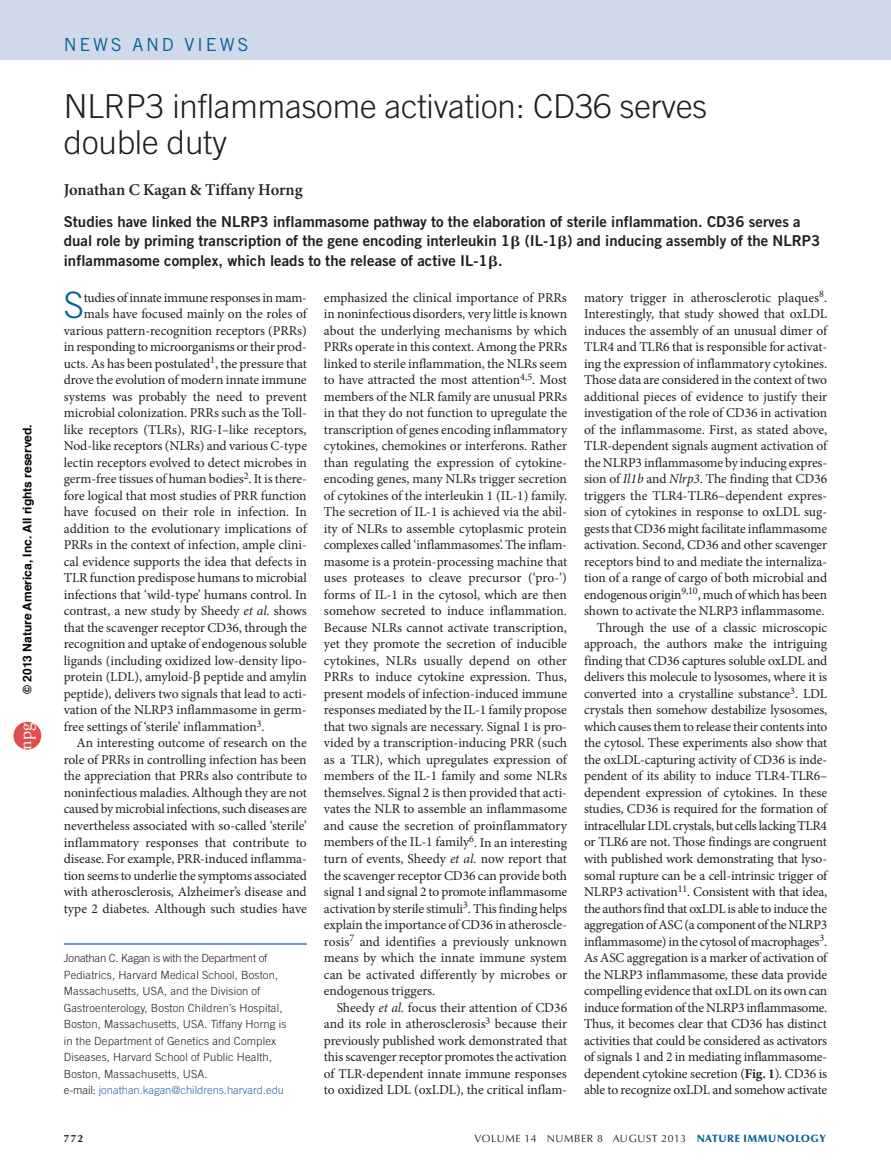
<style>
.page{position:relative;width:891px;height:1175px;background:#fff}
.page>*{position:absolute;margin:0;border:0;box-sizing:border-box;transform-origin:0 0}
.t1{font:300 36.3px "Trade Gothic LT Std";color:#086193}
.t2{font:300 33px/36px "Trade Gothic LT Std";letter-spacing:-.005em;color:#231f20}
.t3{font:18px "Trade Gothic LT Std";letter-spacing:.15em;color:#086193}
.t4{font:18px "Adobe Garamond Pro";color:#fff}
.t5{font:600 16.5px "Minion Pro";letter-spacing:-.005em;color:#231f20}
.t6{font:15px/19.5px "Trade Gothic LT Std Bd 2";color:#231f20}
.t7{font:13.5px/16.5px "Minion Pro";letter-spacing:-.01em;color:#231f20;text-align:justify}
.t8{font:700 12px "Helvetica";color:#000}
.t9{font:300 11.25px/16.5px "Trade Gothic LT Std";letter-spacing:.015em;color:#231f20}
.t10{font:10.5px "Optima LT Std";letter-spacing:.05em;color:#231f20}
.t11{font:700 10.5px "Optima LT Std";color:#231f20}
.s1{font-style:italic}
.s2{font-weight:700}
.s3{color:#2f6a9f}
.s4{font-weight:900;color:#086193}
</style>
<div class="page">
<div style="left:0;top:0;width:891px;height:60px;background:#cfd9e9"></div>
<hr style="left:64px;top:942px;width:243px;height:3px;background:#789dc1">
<div style="left:14px;top:722px;width:27px;height:27px;background:#df4e4a;border-radius:50%"></div>
<p class="t8" style="left:22px;top:693px;width:271px;rotate:-90deg">© 2013 Nature America, Inc. All rights reserved.</p>
<h3 class="t4" style="left:15px;top:749px;width:28px;rotate:-90deg">npg</h3>
<h3 class="t3" style="left:64px;top:34px;width:186px">NEWS AND VIEWS</h3>
<h2 class="t2" style="left:64px;top:88px;width:645px">NLRP3 inflammasome activation: CD36 serves double duty</h2>
<p class="t5" style="left:64px;top:178px;width:240px">Jonathan C Kagan &amp; Tiffany Horng</p>
<p class="t6" style="left:64px;top:211px;width:758px">Studies have linked the NLRP3 inflammasome pathway to the elaboration of sterile inflammation. CD36 serves a dual role by priming transcription of the gene encoding interleukin 1 (IL-1 ) and inducing assembly of the NLRP3 inflammasome complex, which leads to the release of active IL-1 .</p>
<p class="t7" style="left:324px;top:289px;width:245px">emphasized the clinical importance of PRRs in noninfectious disorders, very little is known about the underlying mechanisms by which PRRs operate in this context. Among the PRRs linked to sterile inflammation, the NLRs seem to have attracted the most attention<sup>4,5</sup>. Most members of the NLR family are unusual PRRs in that they do not function to upregulate the transcription of genes encoding inflammatory cytokines, chemokines or interferons. Rather than regulating the expression of cytokine&shy;encoding genes, many NLRs trigger secretion of cytokines of the interleukin 1 (IL-1) family.<br>The secretion of IL-1 is achieved via the abil&shy;ity of NLRs to assemble cytoplasmic protein complexes called ‘inflammasomes’. The inflam&shy;masome is a protein-processing machine that uses proteases to cleave precursor (‘pro-’) forms of IL-1 in the cytosol, which are then somehow secreted to induce inflammation.<br>Because NLRs cannot activate transcription, yet they promote the secretion of inducible cytokines, NLRs usually depend on other PRRs to induce cytokine expression. Thus, present models of infection-induced immune responses mediated by the IL-1 family propose that two signals are necessary. Signal 1 is pro&shy;vided by a transcription-inducing PRR (such as a TLR), which upregulates expression of members of the IL-1 family and some NLRs themselves. Signal 2 is then provided that acti&shy;vates the NLR to assemble an inflammasome and cause the secretion of proinflammatory members of the IL-1 family<sup>6</sup>. In an interesting turn of events, Sheedy <span class="s1">et al.</span> now report that the scavenger receptor CD36 can provide both signal 1 and signal 2 to promote inflammasome activation by sterile stimuli<sup>3</sup>. This finding helps explain the importance of CD36 in atheroscle&shy;rosis<sup>7</sup> and identifies a previously unknown means by which the innate immune system can be activated differently by microbes or endogenous triggers.</p>
<p class="t7" style="left:324px;top:999px;width:245px;text-indent:13px">Sheedy <span class="s1">et al.</span> focus their attention of CD36 and its role in atherosclerosis<sup>3</sup> because their previously published work demonstrated that this scavenger receptor promotes the activation of TLR-dependent innate immune responses to oxidized LDL (oxLDL), the critical inflam-</p>
<p class="t7" style="left:584px;top:289px;width:245px;text-align:right">matory trigger in atherosclerotic plaques<sup>8</sup>.<br>Interestingly, that study showed that oxLDL induces the assembly of an unusual dimer of TLR4 and TLR6 that is responsible for activat&shy;ing the expression of inflammatory cytokines.<br>Those data are considered in the context of two additional pieces of evidence to justify their investigation of the role of CD36 in activation of the inflammasome. First, as stated above, TLR-dependent signals augment activation of the NLRP3 inflammasome by inducing expres&shy;sion of <span class="s1">Il1b</span> and <span class="s1">Nlrp3</span>. The finding that CD36 triggers the TLR4-TLR6–dependent expres&shy;sion of cytokines in response to oxLDL sug&shy;gests that CD36 might facilitate inflammasome activation. Second, CD36 and other scavenger receptors bind to and mediate the internaliza&shy;tion of a range of cargo of both microbial and endogenous origin<sup>9,10</sup>, much of which has been shown to activate the NLRP3 inflammasome.<br>Through the use of a classic microscopic approach, the authors make the intriguing finding that CD36 captures soluble oxLDL and delivers this molecule to lysosomes, where it is converted into a crystalline substance<sup>3</sup>. LDL crystals then somehow destabilize lysosomes, which causes them to release their contents into the cytosol. These experiments also show that the oxLDL-capturing activity of CD36 is inde&shy;pendent of its ability to induce TLR4-TLR6– dependent expression of cytokines. In these studies, CD36 is required for the formation of intracellular LDL crystals, but cells lacking TLR4 or TLR6 are not. Those findings are congruent with published work demonstrating that lyso&shy;somal rupture can be a cell-intrinsic trigger of NLRP3 activation<sup>11</sup>. Consistent with that idea, the authors find that oxLDL is able to induce the aggregation of ASC (a component of the NLRP3 inflammasome) in the cytosol of macrophages<sup>3</sup>.<br>As ASC aggregation is a marker of activation of the NLRP3 inflammasome, these data provide compelling evidence that oxLDL on its own can induce formation of the NLRP3 inflammasome.<br>Thus, it becomes clear that CD36 has distinct activities that could be considered as activators of signals 1 and 2 in mediating inflammasome&shy;dependent cytokine secretion (<span class="s2">Fig. 1</span>). CD36 is able to recognize oxLDL and somehow activate</p>
<h1 class="t1" style="left:64px;top:284px;width:22px">S</h1>
<p class="t7" style="left:84px;top:289px;width:225px">tudies of innate immune responses in mam-</p>
<p class="t7" style="left:84px;top:306px;width:224px">mals have focused mainly on the roles of</p>
<p class="t7" style="left:64px;top:322px;width:245px">various pattern-recognition receptors (PRRs)</p>
<p class="t7" style="left:64px;top:339px;width:245px">in responding to microorganisms or their prod-</p>
<p class="t7" style="left:64px;top:355px;width:245px">ucts. As has been postulated<sup>1</sup>, the pressure that</p>
<p class="t7" style="left:64px;top:372px;width:244px">drove the evolution of modern innate immune</p>
<p class="t7" style="left:64px;top:388px;width:245px">systems was probably the need to prevent</p>
<p class="t7" style="left:64px;top:405px;width:245px">microbial colonization. PRRs such as the Toll-</p>
<p class="t7" style="left:64px;top:421px;width:244px">like receptors (TLRs), RIG-I–like receptors,</p>
<p class="t7" style="left:64px;top:438px;width:245px">Nod-like receptors (NLRs) and various C-type</p>
<p class="t7" style="left:64px;top:454px;width:245px">lectin receptors evolved to detect microbes in</p>
<p class="t7" style="left:64px;top:471px;width:245px">germ-free tissues of human bodies<sup>2</sup>. It is there-</p>
<p class="t7" style="left:64px;top:487px;width:244px">fore logical that most studies of PRR function</p>
<p class="t7" style="left:64px;top:504px;width:245px">have focused on their role in infection. In</p>
<p class="t7" style="left:64px;top:520px;width:244px">addition to the evolutionary implications of</p>
<p class="t7" style="left:64px;top:537px;width:245px">PRRs in the context of infection, ample clini-</p>
<p class="t7" style="left:64px;top:553px;width:245px">cal evidence supports the idea that defects in</p>
<p class="t7" style="left:64px;top:570px;width:245px">TLR function predispose humans to microbial</p>
<p class="t7" style="left:64px;top:586px;width:245px">infections that ‘wild-type’ humans control. In</p>
<p class="t7" style="left:64px;top:603px;width:245px">contrast, a new study by Sheedy <span class="s1">et al.</span> shows</p>
<p class="t7" style="left:64px;top:619px;width:245px">that the scavenger receptor CD36, through the</p>
<p class="t7" style="left:64px;top:636px;width:245px">recognition and uptake of endogenous soluble</p>
<p class="t7" style="left:64px;top:652px;width:245px">ligands (including oxidized low-density lipo-</p>
<p class="t7" style="left:64px;top:669px;width:245px">protein (LDL), amyloid- peptide and amylin</p>
<p class="t7" style="left:64px;top:685px;width:245px">peptide), delivers two signals that lead to acti-</p>
<p class="t7" style="left:64px;top:702px;width:244px">vation of the NLRP3 inflammasome in germ-</p>
<p class="t7" style="left:64px;top:718px;width:202px">free settings of ‘sterile’ inflammation<sup>3</sup>.</p>
<p class="t7" style="left:77px;top:735px;width:232px">An interesting outcome of research on the</p>
<p class="t7" style="left:64px;top:751px;width:244px">role of PRRs in controlling infection has been</p>
<p class="t7" style="left:64px;top:768px;width:245px">the appreciation that PRRs also contribute to</p>
<p class="t7" style="left:64px;top:784px;width:245px">noninfectious maladies. Although they are not</p>
<p class="t7" style="left:64px;top:801px;width:245px">caused by microbial infections, such diseases are</p>
<p class="t7" style="left:64px;top:817px;width:244px">nevertheless associated with so-called ‘sterile’</p>
<p class="t7" style="left:64px;top:834px;width:244px">inflammatory responses that contribute to</p>
<p class="t7" style="left:64px;top:850px;width:245px">disease. For example, PRR-induced inflamma-</p>
<p class="t7" style="left:64px;top:867px;width:245px">tion seems to underlie the symptoms associated</p>
<p class="t7" style="left:64px;top:883px;width:244px">with atherosclerosis, Alzheimer’s disease and</p>
<p class="t7" style="left:64px;top:900px;width:245px">type 2 diabetes. Although such studies have</p>
<p class="t9" style="left:64px;top:949px;width:224px">Jonathan C. Kagan is with the Department of Pediatrics, Harvard Medical School, Boston, Massachusetts, USA, and the Division of Gastroenterology, Boston Children’s Hospital, Boston, Massachusetts, USA. Tiffany Horng is in the Department of Genetics and Complex Diseases, Harvard School of Public Health, Boston, Massachusetts, USA.<br>e-mail: <span class="s3">jonathan.kagan@childrens.harvard.edu</span></p>
<p class="t11" style="left:64px;top:1132px;width:21px">772</p>
<p class="t10" style="left:475px;top:1132px;width:353px">VOLUME 14 NUMBER 8 AUGUST 2013 <span class="s4">NATURE IMMUNOLOGY</span></p>
</div>
